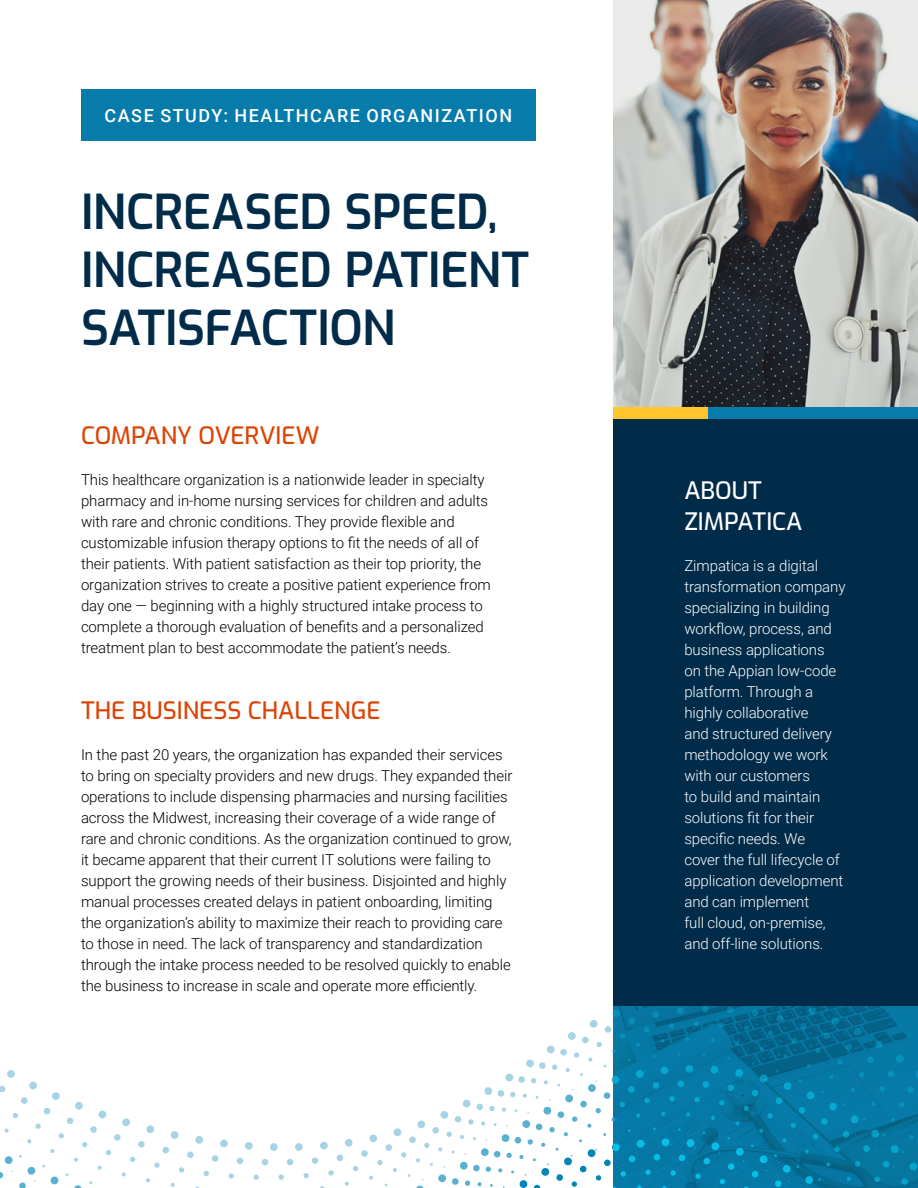
<style>
.page{position:relative;width:918px;height:1188px;background:#fff}
.page>*{position:absolute;margin:0;border:0;box-sizing:border-box;transform-origin:0 0}
.t1{font:600 48px/57.6px "Exo";letter-spacing:-.015em;color:#002b49}
.t2{font:500 24px "Exo";color:#dc4405}
.t3{font:500 24px/31.5px "Exo";color:#fff}
.t4{font:500 18px "Roboto";letter-spacing:.085em;color:#fff}
.t5{font:300 15px/21px "Roboto";letter-spacing:-.005em;color:#000}
.t6{font:300 15px/21px "Roboto";letter-spacing:-.005em;color:#fff}
</style>
<div class="page">
<div style="left:81px;top:90px;width:455px;height:51px;background:#077cab"></div>
<img style="left:613px;top:0;width:305px;height:407px">
<div style="left:708px;top:407px;width:210px;height:12px;background:#077cab"></div>
<div style="left:613px;top:407px;width:95px;height:12px;background:#ffc72c"></div>
<svg style="left:590px;top:1006px;width:324px;height:159px;background:#13789f"></svg>
<svg style="left:568px;top:1022px;width:337px;height:158px;background:#1f7ea3"></svg>
<svg style="left:546px;top:1037px;width:349px;height:28px"></svg>
<svg style="left:909px;top:1135px;width:4px;height:4px"></svg>
<svg style="left:526px;top:1053px;width:360px;height:12px;fill:#0678a6"></svg>
<svg style="left:7px;top:1065px;width:892px;height:123px"></svg>
<svg style="left:909px;top:1162px;width:8px;height:8px"></svg>
<svg style="left:0;top:1080px;width:890px;height:108px"></svg>
<svg style="left:901px;top:1178px;width:7px;height:7px"></svg>
<svg style="left:0;top:1096px;width:880px;height:92px"></svg>
<svg style="left:0;top:1112px;width:871px;height:26px"></svg>
<svg style="left:0;top:1128px;width:861px;height:10px"></svg>
<svg style="left:0;top:1138px;width:875px;height:50px"></svg>
<svg style="left:0;top:1143px;width:866px;height:45px"></svg>
<div style="left:613px;top:419px;width:305px;height:587px;background:#002b49"></div>
<p class="t4" style="left:104px;top:102px;width:409px">CASE STUDY: HEALTHCARE ORGANIZATION</p>
<h1 class="t1" style="left:81px;top:180px;width:450px">INCREASED SPEED,<br>INCREASED PATIENT<br>SATISFACTION</h1>
<h2 class="t2" style="left:81px;top:418px;width:240px">COMPANY OVERVIEW</h2>
<p class="t5" style="left:81px;top:469px;width:411px">This healthcare organization is a nationwide leader in specialty pharmacy and in-home nursing services for children and adults with rare and chronic conditions. They provide flexible and customizable infusion therapy options to fit the needs of all of their patients. With patient satisfaction as their top priority, the organization strives to create a positive patient experience from day one — beginning with a highly structured intake process to complete a thorough evaluation of benefits and a personalized treatment plan to best accommodate the patient’s needs.</p>
<h2 class="t2" style="left:81px;top:692px;width:301px">THE BUSINESS CHALLENGE</h2>
<p class="t5" style="left:81px;top:744px;width:433px">In the past 20 years, the organization has expanded their services to bring on specialty providers and new drugs. They expanded their operations to include dispensing pharmacies and nursing facilities across the Midwest, increasing their coverage of a wide range of rare and chronic conditions. As the organization continued to grow, it became apparent that their current IT solutions were failing to support the growing needs of their business. Disjointed and highly manual processes created delays in patient onboarding, limiting the organization’s ability to maximize their reach to providing care to those in need. The lack of transparency and standardization through the intake process needed to be resolved quickly to enable the business to increase in scale and operate more efficiently.</p>
<h2 class="t3" style="left:684px;top:473px;width:120px">ABOUT<br>ZIMPATICA</h2>
<p class="t6" style="left:684px;top:555px;width:163px">Zimpatica is a digital transformation company specializing in building workflow, process, and business applications<br>on the Appian low-code platform. Through a highly collaborative<br>and structured delivery methodology we work with our customers<br>to build and maintain solutions fit for their specific needs. We<br>cover the full lifecycle of application development and can implement<br>full cloud, on-premise, and off-line solutions.</p>
</div>
